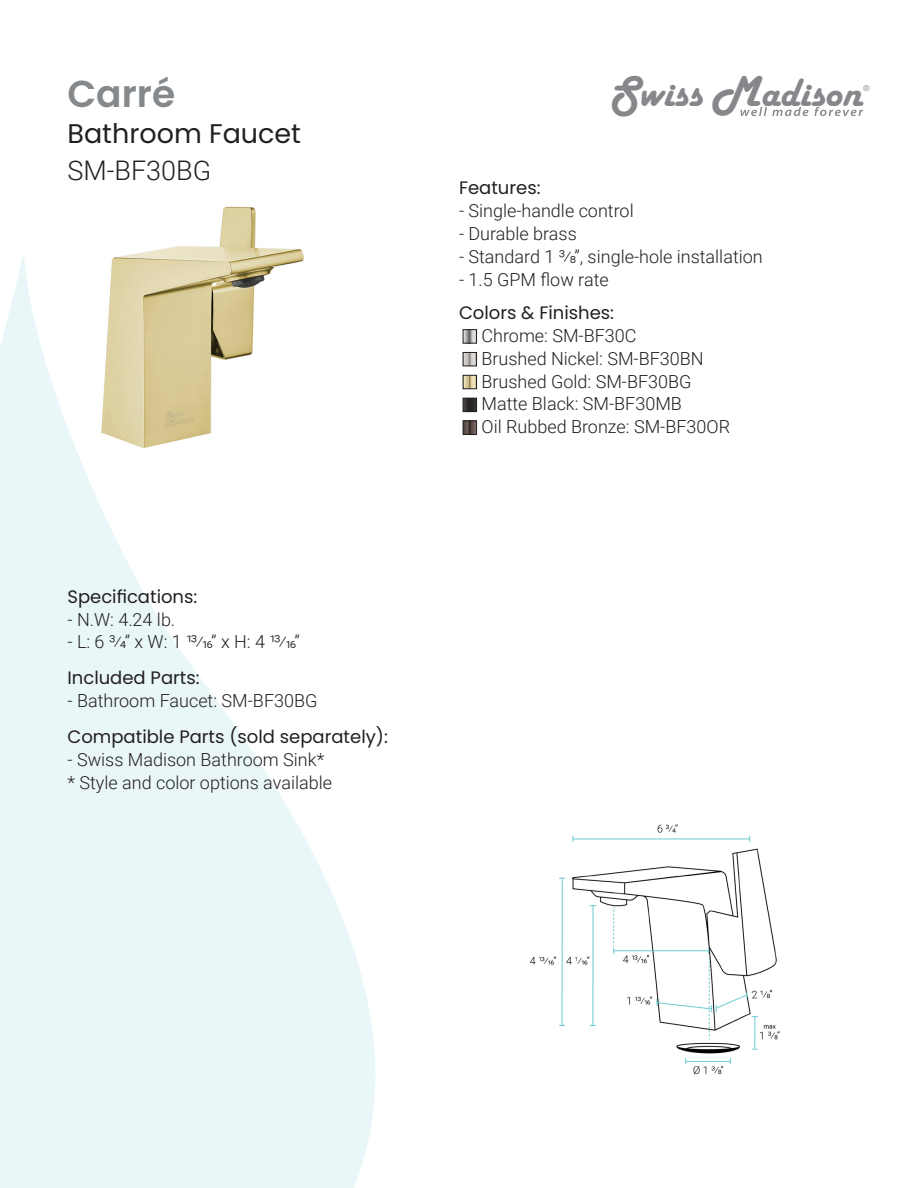
<style>
.page{position:relative;width:918px;height:1188px;background:#fff}
.page>*{position:absolute;margin:0;border:0;box-sizing:border-box;transform-origin:0 0}
.t1{font:41.1px "Harlow Solid";color:#85878a}
.t2{font:600 37.5px "Poppins";color:#85898c}
.t3{font:27px "Poppins";color:#231f20}
.t4{font:300 27px "Roboto";color:#231f20}
.t5{font:300 18px "Roboto";color:#231f20}
.t6{font:18px "Poppins";color:#231f20}
.t7{font:8.1px "Arial";color:#85878a}
.s1{font-size:45px}
</style>
<div class="page">
<img style="left:152px;top:206px;width:150px;height:45px">
<svg style="left:0;top:251px;width:375px;height:937px;fill:#eaf7f8"></svg>
<svg style="left:740px;top:107px;width:123px;height:9px"></svg>
<img style="left:530px;top:824px;width:250px;height:251px">
<img style="left:465px;top:331px;width:10px;height:10px">
<div style="left:463px;top:329px;width:14px;height:14px;border:1px solid #231f20"></div>
<img style="left:465px;top:354px;width:10px;height:10px">
<div style="left:463px;top:352px;width:14px;height:14px;border:1px solid #231f20"></div>
<img style="left:465px;top:377px;width:10px;height:10px">
<div style="left:463px;top:375px;width:14px;height:14px;border:1px solid #231f20"></div>
<img style="left:465px;top:400px;width:10px;height:10px">
<div style="left:463px;top:398px;width:14px;height:14px;border:1px solid #231f20"></div>
<img style="left:465px;top:423px;width:10px;height:10px">
<div style="left:463px;top:421px;width:14px;height:14px;border:1px solid #231f20"></div>
<p class="t2" style="left:68px;top:72px;width:109px">Carré</p>
<p class="t3" style="left:68px;top:118px;width:235px">Bathroom Faucet</p>
<p class="t4" style="left:68px;top:152px;width:145px">SM-BF30BG</p>
<p class="t6" style="left:68px;top:586px;width:131px">Specifications:</p>
<p class="t5" style="left:68px;top:607px;width:109px">- N.W: 4.24 lb.</p>
<p class="t5" style="left:68px;top:629px;width:234px">- L: 6 3/4” x W: 1 13/16” x H: 4 13/16”</p>
<p class="t6" style="left:68px;top:667px;width:134px">Included Parts:</p>
<p class="t5" style="left:68px;top:688px;width:251px">- Bathroom Faucet: SM-BF30BG</p>
<p class="t6" style="left:68px;top:727px;width:322px">Compatible Parts (sold separately):</p>
<p class="t5" style="left:68px;top:747px;width:258px">- Swiss Madison Bathroom Sink*</p>
<p class="t5" style="left:68px;top:770px;width:266px">* Style and color options available</p>
<p class="t1" style="left:609px;top:70px;width:254px"><span class="s1">S</span>wiss <span class="s1">M</span>adison</p>
<p class="t7" style="left:863px;top:83px;width:8px">®</p>
<p class="t6" style="left:459px;top:178px;width:83px">Features:</p>
<p class="t5" style="left:459px;top:198px;width:176px">- Single-handle control</p>
<p class="t5" style="left:459px;top:221px;width:119px">- Durable brass</p>
<p class="t5" style="left:459px;top:244px;width:305px">- Standard 1 3/8”, single-hole installation</p>
<p class="t5" style="left:459px;top:267px;width:151px">- 1.5 GPM flow rate</p>
<p class="t6" style="left:459px;top:303px;width:157px">Colors &amp; Finishes:</p>
<p class="t5" style="left:482px;top:323px;width:157px">Chrome: SM-BF30C</p>
<p class="t5" style="left:482px;top:346px;width:224px">Brushed Nickel: SM-BF30BN</p>
<p class="t5" style="left:482px;top:369px;width:212px">Brushed Gold: SM-BF30BG</p>
<p class="t5" style="left:482px;top:391px;width:202px">Matte Black: SM-BF30MB</p>
<p class="t5" style="left:482px;top:414px;width:250px">Oil Rubbed Bronze: SM-BF30OR</p>
</div>
